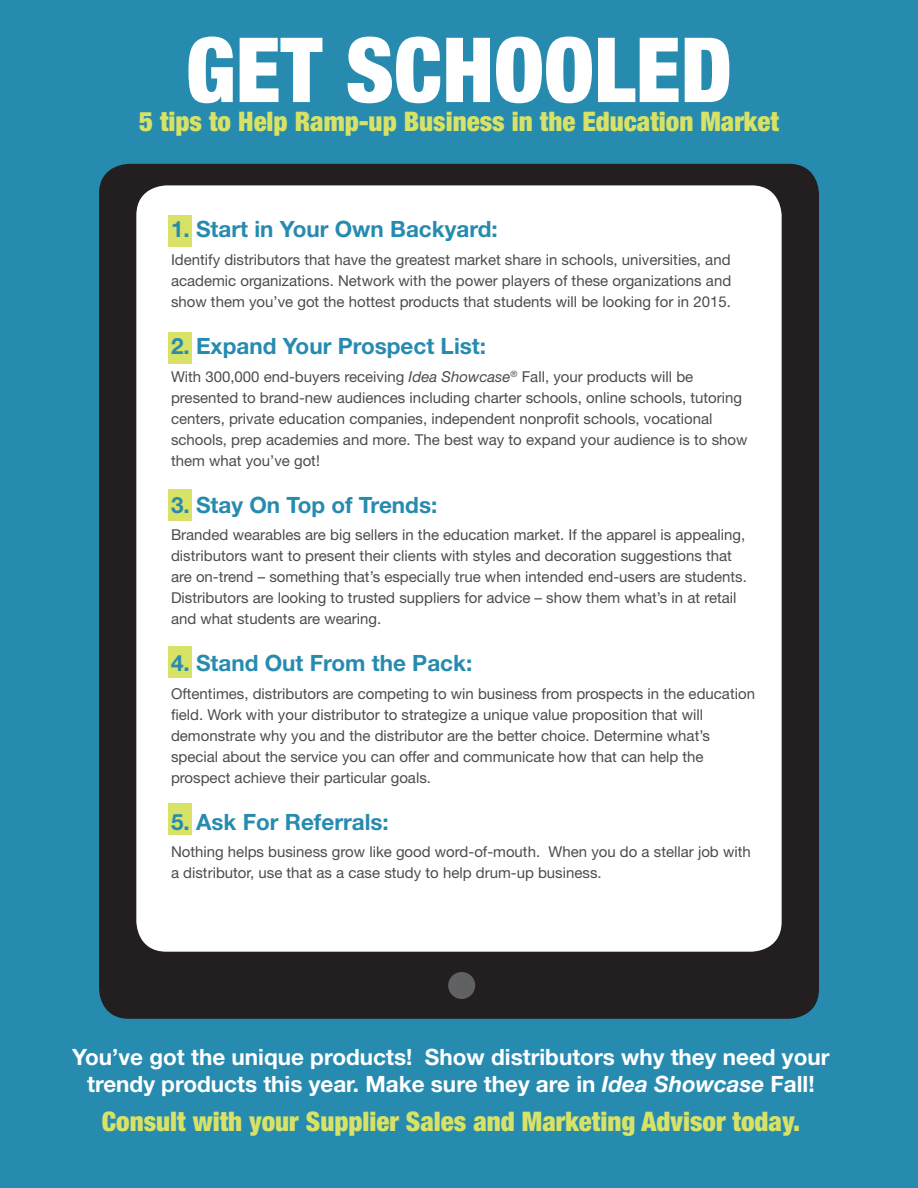
<style>
.page{position:relative;width:918px;height:1188px;background:#268baf}
.page>*{position:absolute;margin:0;border:0;box-sizing:border-box;transform-origin:0 0}
.t1{font:900 condensed 90px "Helvetica Neue LT Std";color:#fff}
.t2{font:900 condensed 27px "Helvetica Neue LT Std";color:#d8e266}
.t3{font:700 22.5px/27px "Helvetica Neue LT Std";color:#fff;text-align:center}
.t4{font:700 22.5px "Helvetica Neue LT Std";color:#268baf}
.t5{font:15px/21px "Helvetica Neue LT Std";color:#4b4c4d}
.s1{font-style:italic}
</style>
<div class="page">
<div style="left:99px;top:164px;width:720px;height:855px;background:#231f20;border-radius:30px"></div>
<div style="left:136px;top:185px;width:646px;height:767px;background:#fff;border-radius:30px"></div>
<div style="left:168px;top:215px;width:23px;height:31px;background:#d8e266"></div>
<div style="left:168px;top:333px;width:23px;height:31px;background:#d8e266"></div>
<div style="left:168px;top:489px;width:23px;height:31px;background:#d8e266"></div>
<div style="left:168px;top:647px;width:23px;height:31px;background:#d8e266"></div>
<div style="left:168px;top:804px;width:23px;height:31px;background:#d8e266"></div>
<div style="left:448px;top:972px;width:27px;height:27px;background:#616164;border-radius:50%"></div>
<h1 class="t1" style="left:186px;top:15px;width:548px">GET SCHOOLED</h1>
<h2 class="t2" style="left:139px;top:105px;width:641px">5 tips to Help Ramp-up Business in the Education Market</h2>
<h3 class="t4" style="left:171px;top:216px;width:328px">1. Start in Your Own Backyard:</h3>
<p class="t5" style="left:171px;top:249px;width:562px;text-align:justify">Identify distributors that have the greatest market share in schools, universities, and academic organizations. Network with the power players of these organizations and show them you’ve got the hottest products that students will be looking for in 2015.</p>
<h3 class="t4" style="left:171px;top:332px;width:317px">2. Expand Your Prospect List:</h3>
<p class="t5" style="left:171px;top:366px;width:578px">With 300,000 end-buyers receiving <span class="s1">Idea Showcase</span><sup>®</sup> Fall, your products will be presented to brand-new audiences including charter schools, online schools, tutoring centers, private education companies, independent nonprofit schools, vocational schools, prep academies and more. The best way to expand your audience is to show them what you’ve got!</p>
<h3 class="t4" style="left:171px;top:491px;width:268px">3. Stay On Top of Trends:</h3>
<p class="t5" style="left:171px;top:524px;width:577px">Branded wearables are big sellers in the education market. If the apparel is appealing, distributors want to present their clients with styles and decoration suggestions that are on-trend – something that’s especially true when intended end-users are students.<br>Distributors are looking to trusted suppliers for advice – show them what’s in at retail and what students are wearing.</p>
<h3 class="t4" style="left:171px;top:649px;width:303px">4. Stand Out From the Pack:</h3>
<p class="t5" style="left:171px;top:683px;width:586px">Oftentimes, distributors are competing to win business from prospects in the education field. Work with your distributor to strategize a unique value proposition that will demonstrate why you and the distributor are the better choice. Determine what’s special about the service you can offer and communicate how that can help the prospect achieve their particular goals.</p>
<h3 class="t4" style="left:171px;top:808px;width:219px">5. Ask For Referrals:</h3>
<p class="t5" style="left:171px;top:841px;width:581px">Nothing helps business grow like good word-of-mouth. When you do a stellar job with a distributor, use that as a case study to help drum-up business.</p>
<h3 class="t3" style="left:72px;top:1043px;width:759px">You’ve got the unique products! Show distributors why they need your trendy products this year. Make sure they are in <span class="s1">Idea Showcase</span> Fall!</h3>
<h2 class="t2" style="left:102px;top:1105px;width:700px">Consult with your Supplier Sales and Marketing Advisor today.</h2>
</div>
